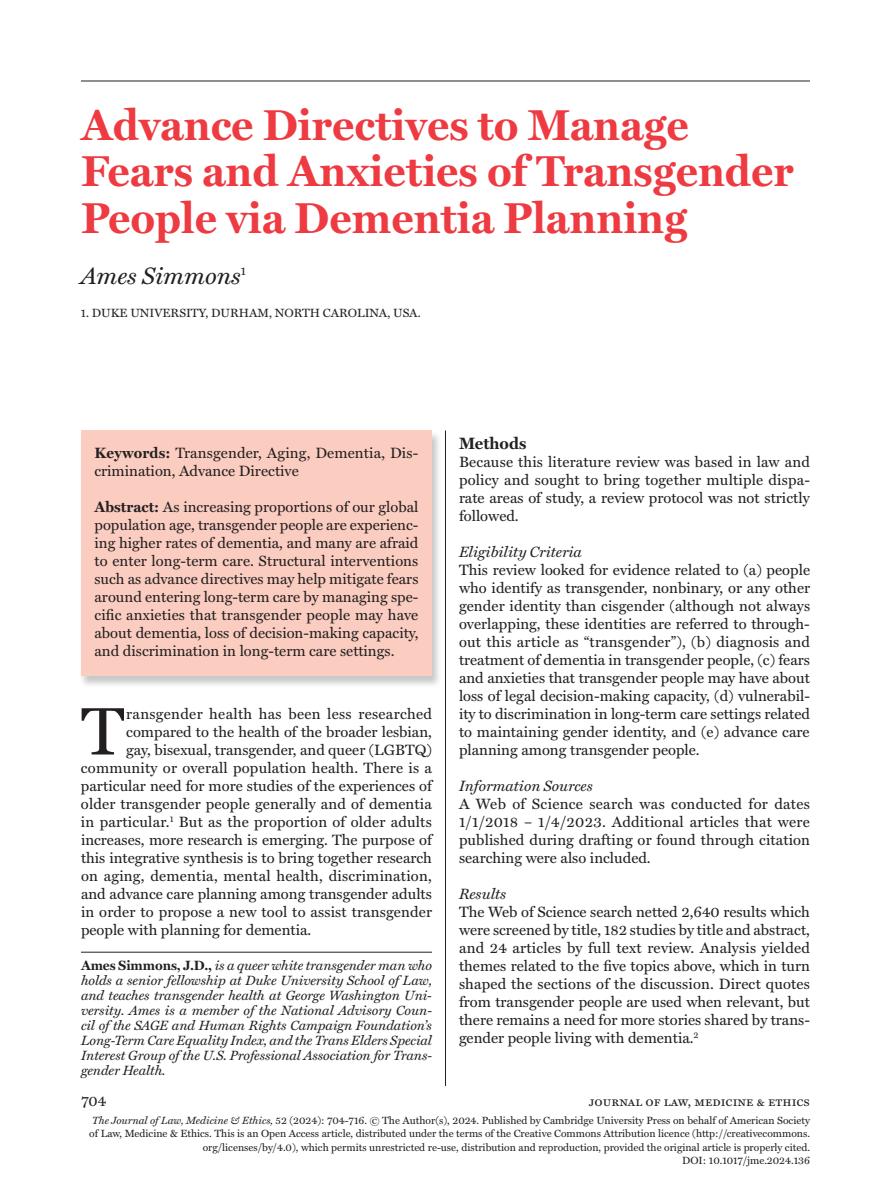
<style>
.page{position:relative;width:891px;height:1188px;background:#fff}
.page>*{position:absolute;margin:0;border:0;box-sizing:border-box;transform-origin:0 0}
.t1{font:67.65px "Miller Text";color:#231f20}
.t2{font:700 43.5px/46.5px "Miller Text";color:#ee3a41}
.t3{font:italic 24px "Miller Text";color:#231f20}
.t4{font:700 16.5px "Miller Text";color:#231f20}
.t5{font:15px/18px "Miller Text";color:#231f20;text-align:justify}
.t6{font:italic 15px "Miller Text";color:#231f20}
.t7{font:15px "Miller Text";letter-spacing:.02em;color:#231f20}
.t8{font:italic 13.5px/15px "Miller Text";letter-spacing:-.005em;color:#231f20;text-align:justify}
.t9{font:13.5px "Miller Text Roman SC";color:#231f20}
.t10{font:12px "Miller Text";color:#231f20}
.t11{font:10.5px/13.5px "Miller Text";color:#231f20;text-align:right}
.s1{font-weight:700}
.s2{font-weight:700;font-style:normal}
.s3{font-style:italic}
</style>
<div class="page">
<hr style="left:81px;top:81px;width:729px;height:1px;background:#231f20">
<hr style="left:445px;top:430px;width:1px;height:656px;background:#231f20">
<div style="left:79px;top:431px;width:363px;height:258px;background:#231f20;opacity:.25"></div>
<div style="left:81px;top:430px;width:351px;height:246px;background:#fbcdc0"></div>
<hr style="left:81px;top:952px;width:351px;height:1px;background:#231f20">
<h2 class="t2" style="left:81px;top:101px;width:714px">Advance Directives to Manage<br>Fears and Anxieties of Transgender<br>People via Dementia Planning</h2>
<h3 class="t3" style="left:81px;top:261px;width:167px">Ames Simmons<sup>1</sup></h3>
<p class="t10" style="left:81px;top:306px;width:341px">1. DUKE UNIVERSITY, DURHAM, NORTH CAROLINA, USA.</p>
<p class="t5" style="left:94px;top:443px;width:325px"><span class="s1">Keywords:</span> Transgender, Aging, Dementia, Dis&shy;crimination, Advance Directive</p>
<p class="t5" style="left:94px;top:497px;width:326px"><span class="s1">Abstract:</span> As increasing proportions of our global population age, transgender people are experienc&shy;ing higher rates of dementia, and many are afraid to enter long-term care. Structural interventions such as advance directives may help mitigate fears around entering long-term care by managing spe&shy;cific anxieties that transgender people may have about dementia, loss of decision-making capacity, and discrimination in long-term care settings.</p>
<h1 class="t1" style="left:81px;top:691px;width:45px">T</h1>
<p class="t7" style="left:126px;top:704px;width:307px">ransgender health has been less researched</p>
<p class="t5" style="left:126px;top:722px;width:307px">compared to the health of the broader lesbian,</p>
<p class="t5" style="left:126px;top:740px;width:307px">gay, bisexual, transgender, and queer (LGBTQ)</p>
<p class="t5" style="left:81px;top:758px;width:353px">community or overall population health. There is a</p>
<p class="t5" style="left:81px;top:776px;width:353px">particular need for more studies of the experiences of</p>
<p class="t5" style="left:81px;top:794px;width:352px">older transgender people generally and of dementia</p>
<p class="t5" style="left:81px;top:812px;width:352px">in particular.<sup>1</sup> But as the proportion of older adults</p>
<p class="t5" style="left:81px;top:830px;width:352px">increases, more research is emerging. The purpose of</p>
<p class="t5" style="left:81px;top:848px;width:352px">this integrative synthesis is to bring together research</p>
<p class="t5" style="left:81px;top:866px;width:352px">on aging, dementia, mental health, discrimination,</p>
<p class="t5" style="left:81px;top:884px;width:353px">and advance care planning among transgender adults</p>
<p class="t5" style="left:81px;top:902px;width:353px">in order to propose a new tool to assist transgender</p>
<p class="t5" style="left:81px;top:920px;width:232px">people with planning for dementia.</p>
<p class="t8" style="left:81px;top:958px;width:353px"><span class="s2">Ames Simmons, J.D.,</span> is a queer white transgender man who holds a senior fellowship at Duke University School of Law, and teaches transgender health at George Washington Uni&shy;versity. Ames is a member of the National Advisory Coun&shy;cil of the SAGE and Human Rights Campaign Foundation’s Long-Term Care Equality Index, and the Trans Elders Special Interest Group of the U.S. Professional Association for Trans&shy;gender Health.</p>
<p class="t4" style="left:459px;top:433px;width:69px">Methods</p>
<p class="t5" style="left:459px;top:452px;width:353px">Because this literature review was based in law and policy and sought to bring together multiple dispa&shy;rate areas of study, a review protocol was not strictly followed.</p>
<p class="t6" style="left:459px;top:543px;width:124px">Eligibility Criteria</p>
<p class="t5" style="left:459px;top:560px;width:353px">This review looked for evidence related to (a) people who identify as transgender, nonbinary, or any other gender identity than cisgender (although not always overlapping, these identities are referred to through&shy;out this article as “transgender”), (b) diagnosis and treatment of dementia in transgender people, (c) fears and anxieties that transgender people may have about loss of legal decision-making capacity, (d) vulnerabil&shy;ity to discrimination in long-term care settings related to maintaining gender identity, and (e) advance care planning among transgender people.</p>
<p class="t6" style="left:459px;top:777px;width:135px">Information Sources</p>
<p class="t5" style="left:459px;top:794px;width:353px">A Web of Science search was conducted for dates 1/1/2018 – 1/4/2023. Additional articles that were published during drafting or found through citation searching were also included.</p>
<p class="t6" style="left:459px;top:885px;width:49px">Results</p>
<p class="t5" style="left:459px;top:902px;width:353px">The Web of Science search netted 2,640 results which were screened by title, 182 studies by title and abstract, and 24 articles by full text review. Analysis yielded themes related to the five topics above, which in turn shaped the sections of the discussion. Direct quotes from transgender people are used when relevant, but there remains a need for more stories shared by trans&shy;gender people living with dementia.<sup>2</sup></p>
<p class="t5" style="left:81px;top:1091px;width:27px">704</p>
<p class="t9" style="left:589px;top:1093px;width:223px">journal of law, medicine &amp; ethics</p>
<p class="t11" style="left:89px;top:1113px;width:722px"><span class="s3">The Journal of Law, Medicine &amp; Ethics,</span> 52 (2024): 704-716. © The Author(s), 2024. Published by Cambridge University Press on behalf of American Society of Law, Medicine &amp; Ethics. This is an Open Access article, distributed under the terms of the Creative Commons Attribution licence (http://creativecommons. org/licenses/by/4.0), which permits unrestricted re-use, distribution and reproduction, provided the original article is properly cited.<br>DOI: 10.1017/jme.2024.136</p>
</div>
